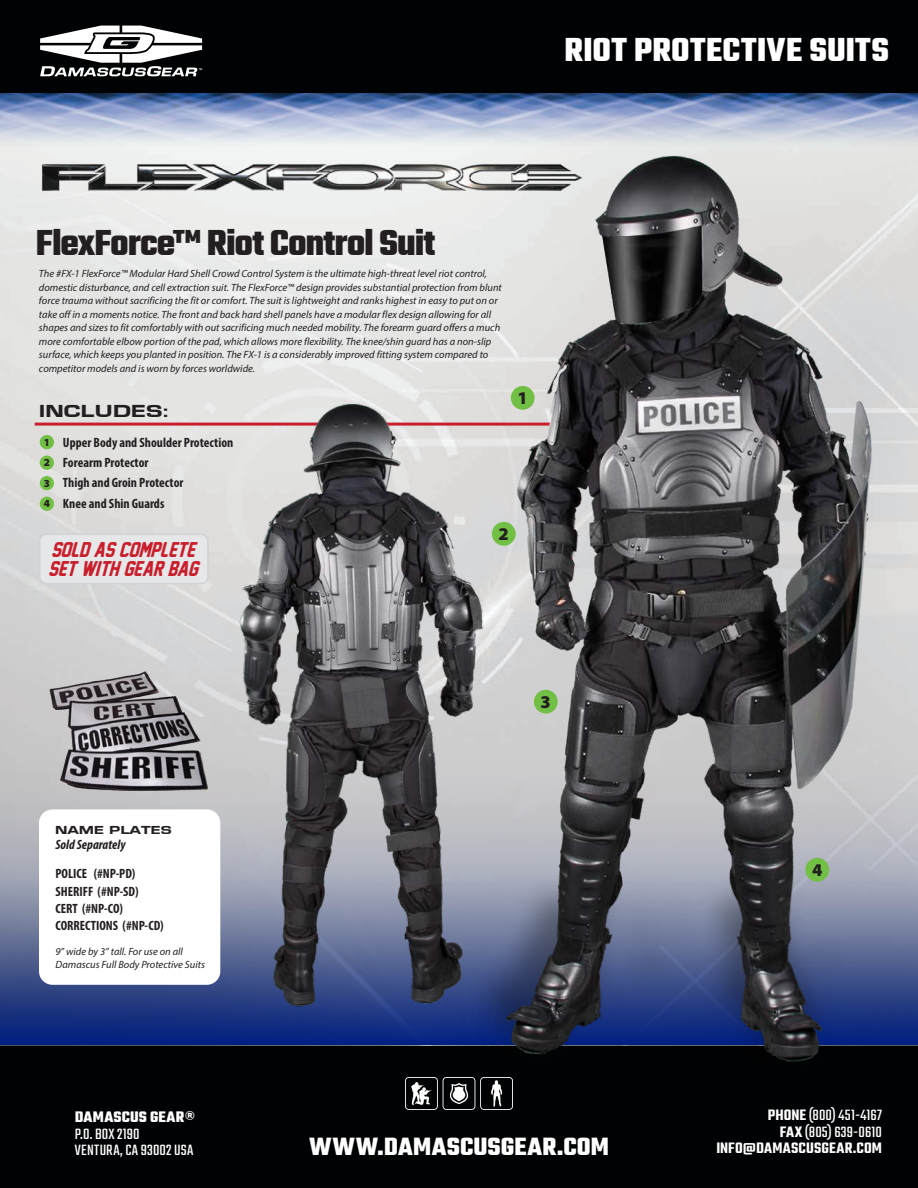
<style>
.page{position:relative;width:918px;height:1188px;background:#fff}
.page>*{position:absolute;margin:0;border:0;box-sizing:border-box;transform-origin:0 0}
.Page_Head{font:700 39px "Teko";letter-spacing:-.025em;color:#231f20}
.t1{font:700 36px "Teko";letter-spacing:.01em;color:#fff}
.t2{font:700 27px "Teko";letter-spacing:.005em;color:#fff}
.Nav_hed_2014{font:italic 19.5px/19.5px "New Athletic M54";color:#c91f2c}
.Body_Copy{font:800 18px "Eurose Wide";color:#231f20}
.Page_Head-2{font:900 18px "Myriad Pro";color:#231f20}
.t3{font:16.5px/16.5px "Teko";letter-spacing:.01em;color:#fff}
.t4{font:600 16.5px "Teko";letter-spacing:.01em;color:#fff}
.Body_Copy-2{font:700 condensed 13.5px "Myriad Pro";color:#231f20}
.Body_Copy-3{font:italic 700 condensed 13.5px "Myriad Pro";color:#231f20}
.Body_Copy-4{font:800 12px "Eurose Wide";color:#231f20}
.Page_Head-3{font:900 10.8px "Myriad Pro";color:#231f20}
.Body_Copy-5{font:italic 10.5px/13.5px "Myriad Pro";color:#231f20}
.s1{font-weight:700}
.s2{font-family:"Avenir Next";font-weight:600;font-size:19.5px}
.s3{font-weight:600}
</style>
<div class="page">
<div style="left:0;top:1043px;width:918px;height:145px;background:#010203"></div>
<div style="left:0;top:0;width:918px;height:93px;background:#010203"></div>
<svg style="left:40px;top:26px;width:162px;height:50px"></svg>
<svg style="left:405px;top:1077px;width:41px;height:33px"></svg>
<img style="left:0;top:156px;width:446px;height:581px">
<img style="left:0;top:93px;width:918px;height:63px">
<svg style="left:0;top:737px;width:446px;height:308px;background:#516196"></svg>
<hr style="left:35px;top:423px;width:605px;height:3px;background:#c91f2c">
<img style="left:446px;top:95px;width:472px;height:1015px">
<img style="left:216px;top:366px;width:287px;height:659px">
<div style="left:492px;top:522px;width:24px;height:24px;background:#71bf44;border-radius:50%"></div>
<div style="left:534px;top:690px;width:24px;height:24px;background:#71bf44;border-radius:50%"></div>
<div style="left:511px;top:386px;width:24px;height:24px;background:#71bf44;border-radius:50%"></div>
<div style="left:805px;top:858px;width:24px;height:24px;background:#71bf44;border-radius:50%"></div>
<div style="left:40px;top:435px;width:14px;height:14px;background:#71bf44;border-radius:50%"></div>
<div style="left:40px;top:456px;width:14px;height:14px;background:#71bf44;border-radius:50%"></div>
<div style="left:40px;top:476px;width:14px;height:14px;background:#71bf44;border-radius:50%"></div>
<div style="left:40px;top:497px;width:14px;height:14px;background:#71bf44;border-radius:50%"></div>
<img style="left:28px;top:152px;width:564px;height:50px">
<div style="left:39px;top:809px;width:181px;height:176px;background:#fff;border-radius:14px"></div>
<img style="left:48px;top:669px;width:162px;height:127px">
<div style="left:40px;top:534px;width:168px;height:50px;background:#e6e7e9;border-radius:7px"></div>
<div style="left:39px;top:534px;width:170px;height:50px;border:2px solid #d1d2d4;border-radius:7px"></div>
<h2 class="t1" style="left:564px;top:27px;width:326px">RIOT PROTECTIVE SUITS</h2>
<p class="Page_Head" style="left:36px;top:217px;width:401px">FlexForce™ Riot Control Suit</p>
<p class="Body_Copy-5" style="left:39px;top:267px;width:464px">The #FX-1 FlexForce™ Modular Hard Shell Crowd Control System is the ultimate high-threat level riot control, domestic disturbance, and cell extraction suit. The FlexForce™ design provides substantial protection from blunt force trauma without sacrificing the fit or comfort. The suit is lightweight and ranks highest in easy to put on or take off in a moments notice. The front and back hard shell panels have a modular flex design allowing for all shapes and sizes to fit comfortably with out sacrificing much needed mobility. The forearm guard offers a much more comfortable elbow portion of the pad, which allows more flexibility. The knee/shin guard has a non-slip surface, which keeps you planted in position. The FX-1 is a considerably improved fitting system compared to competitor models and is worn by forces worldwide.</p>
<p class="Body_Copy" style="left:39px;top:401px;width:131px">INCLUDES:</p>
<p class="Page_Head-3" style="left:44px;top:436px;width:8px">1</p>
<p class="Page_Head-3" style="left:44px;top:457px;width:8px">2</p>
<p class="Page_Head-3" style="left:44px;top:477px;width:8px">3</p>
<p class="Page_Head-3" style="left:44px;top:498px;width:8px">4</p>
<p class="Body_Copy-2" style="left:63px;top:434px;width:172px">Upper Body and Shoulder Protection</p>
<p class="Body_Copy-2" style="left:63px;top:454px;width:87px">Forearm Protector</p>
<p class="Body_Copy-2" style="left:63px;top:475px;width:122px">Thigh and Groin Protector</p>
<p class="Body_Copy-2" style="left:63px;top:495px;width:103px">Knee and Shin Guards</p>
<p class="Nav_hed_2014" style="left:48px;top:540px;width:155px">SOLD AS COMPLETE<br>SET WITH GEAR BAG</p>
<p class="Page_Head-2" style="left:499px;top:524px;width:12px">2</p>
<p class="Page_Head-2" style="left:518px;top:388px;width:12px">1</p>
<p class="Body_Copy-4" style="left:55px;top:823px;width:118px">NAME PLATES</p>
<p class="Body_Copy-3" style="left:55px;top:836px;width:72px">Sold Separately</p>
<p class="Body_Copy-2" style="left:55px;top:865px;width:81px">POLICE (#NP-PD)</p>
<p class="Body_Copy-2" style="left:55px;top:883px;width:84px">SHERIFF (#NP-SD)</p>
<p class="Body_Copy-2" style="left:55px;top:900px;width:69px">CERT (#NP-CO)</p>
<p class="Body_Copy-2" style="left:55px;top:917px;width:110px">CORRECTIONS (#NP-CD)</p>
<p class="Body_Copy-5" style="left:55px;top:944px;width:151px">9” wide by 3” tall. For use on all<br>Damascus Full Body Protective Suits</p>
<p class="Page_Head-2" style="left:541px;top:691px;width:12px">3</p>
<p class="Page_Head-2" style="left:812px;top:859px;width:12px">4</p>
<h3 class="t3" style="left:75px;top:1110px;width:123px"><span class="s1">DAMASCUS GEAR</span><span class="s2">®<br></span>P.O. BOX 2190<br>VENTURA, CA 93002 USA</h3>
<h3 class="t3" style="left:768px;top:1108px;width:116px;text-align:right"><span class="s3">PHONE</span> (800) 451-4167<br><span class="s3">FAX</span> (805) 639-0610</h3>
<h3 class="t2" style="left:309px;top:1129px;width:301px">WWW.DAMASCUSGEAR.COM</h3>
<h3 class="t4" style="left:716px;top:1138px;width:167px">INFO@DAMASCUSGEAR.COM</h3>
</div>
